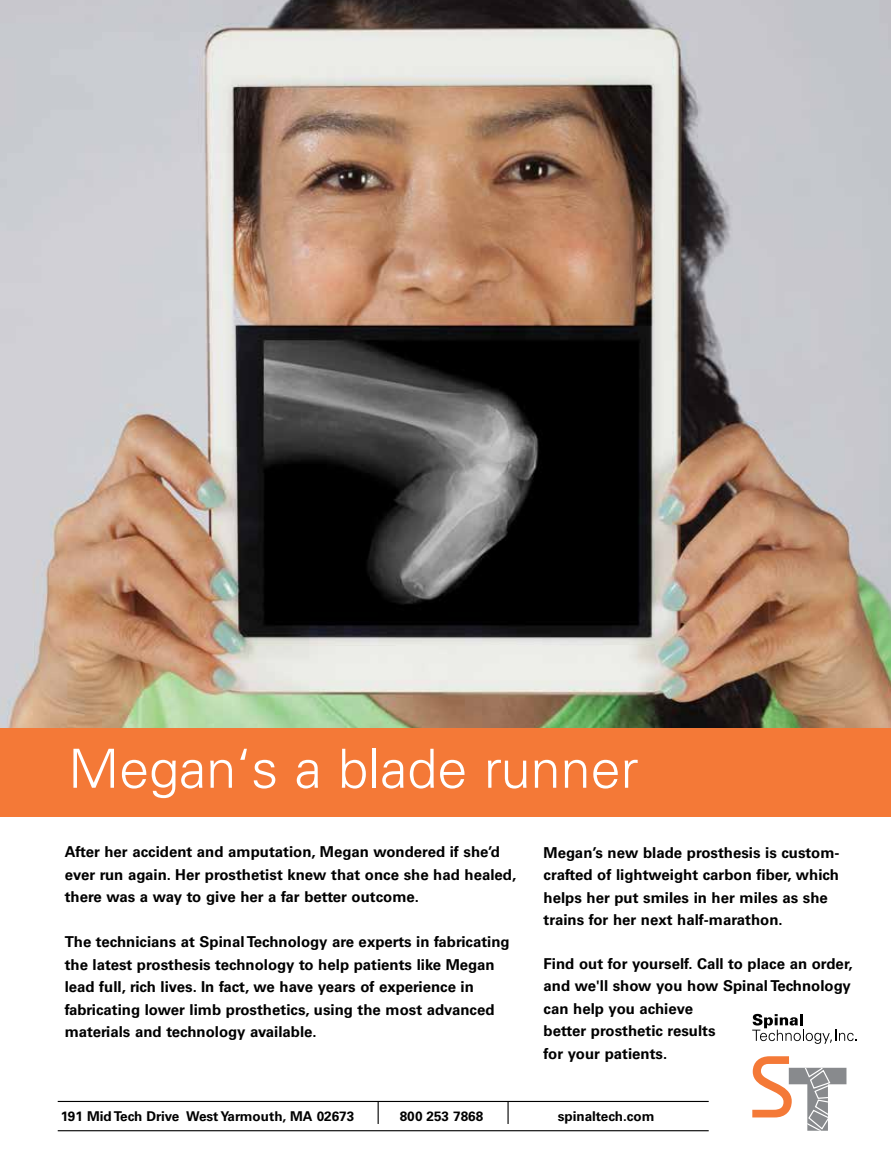
<style>
.page{position:relative;width:891px;height:1175px;background:#fff}
.page>*{position:absolute;margin:0;border:0;box-sizing:border-box;transform-origin:0 0}
.t1{font:300 54px "Univers";color:#fff}
.t2{font:700 15px/22.5px "Univers";color:#000}
.t3{font:700 13.5px "Univers";color:#000}
</style>
<div class="page">
<img style="left:0;top:0;width:891px;height:728px">
<div style="left:0;top:728px;width:891px;height:89px;background:#f47937"></div>
<hr style="left:58px;top:1100px;width:651px;height:2px;background:#000">
<hr style="left:58px;top:1130px;width:651px;height:1px;background:#000">
<svg style="left:378px;top:1102px;width:1px;height:22px"></svg>
<svg style="left:508px;top:1102px;width:1px;height:22px"></svg>
<svg style="left:752px;top:1013px;width:105px;height:30px"></svg>
<svg style="left:752px;top:1056px;width:94px;height:74px"></svg>
<h1 class="t1" style="left:68px;top:736px;width:572px">Megan‘s a blade runner</h1>
<p class="t2" style="left:65px;top:841px;width:453px">After her accident and amputation, Megan wondered if she’d ever run again. Her prosthetist knew that once she had healed, there was a way to give her a far better outcome.</p>
<p class="t2" style="left:65px;top:931px;width:447px">The technicians at Spinal Technology are experts in fabricating the latest prosthesis technology to help patients like Megan lead full, rich lives. In fact, we have years of experience in fabricating lower limb prosthetics, using the most advanced materials and technology available.</p>
<p class="t2" style="left:544px;top:841px;width:297px">Megan’s new blade prosthesis is custom&shy;crafted of lightweight carbon fiber, which helps her put smiles in her miles as she trains for her next half-marathon.</p>
<p class="t2" style="left:544px;top:952px;width:310px">Find out for yourself. Call to place an order, and we'll show you how Spinal Technology can help you achieve<br>better prosthetic results<br>for your patients.</p>
<p class="t3" style="left:61px;top:1107px;width:295px">191 Mid Tech Drive West Yarmouth, MA 02673</p>
<p class="t3" style="left:400px;top:1107px;width:85px">800 253 7868</p>
<p class="t3" style="left:558px;top:1107px;width:98px">spinaltech.com</p>
</div>
